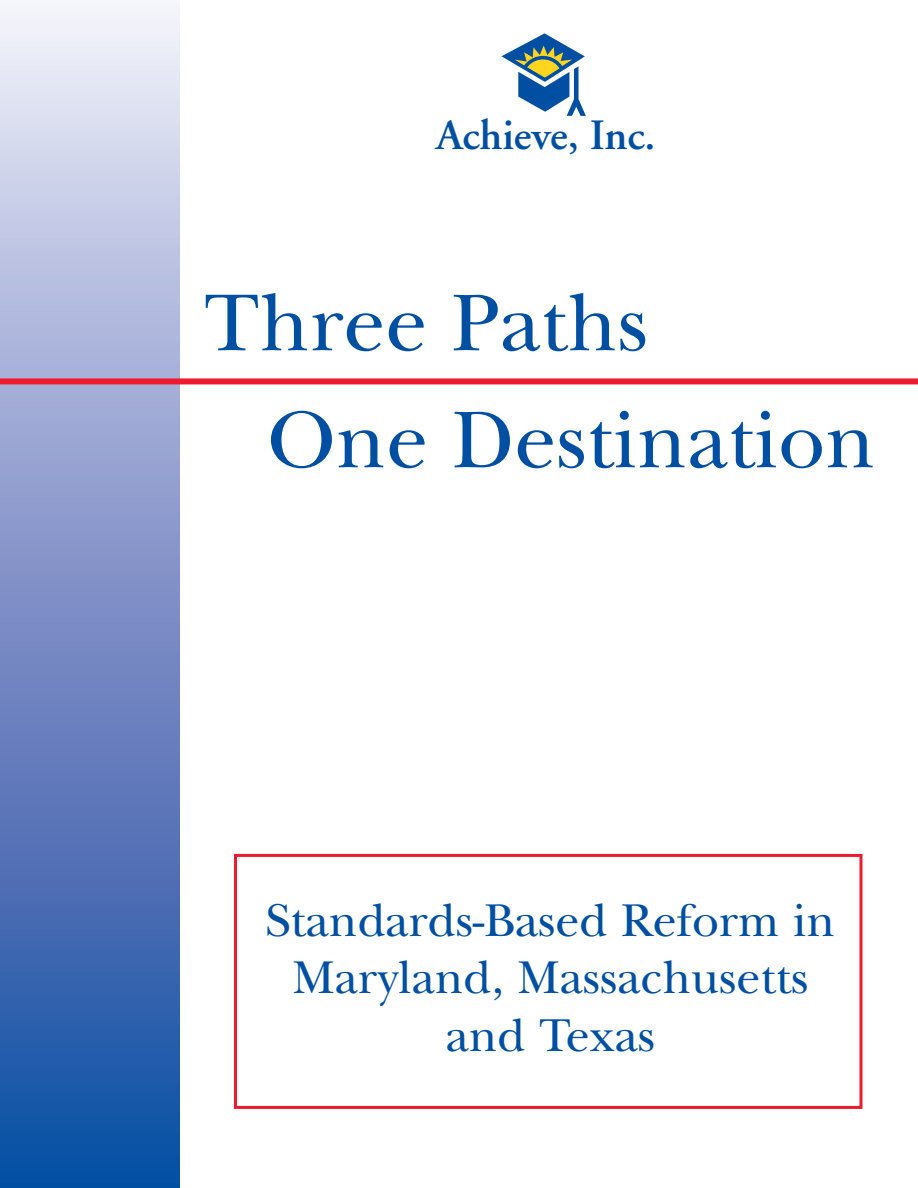
<style>
.page{position:relative;width:918px;height:1188px;background:#fff}
.page>*{position:absolute;margin:0;border:0;box-sizing:border-box;transform-origin:0 0}
.t1{font:84px "New Baskerville";color:#004fa3}
.t2{font:48px/57.6px "New Baskerville";color:#004fa3;text-align:center}
.t3{font:600 43.2px "Adobe Garamond";color:#004fa3}
</style>
<div class="page">
<div style="left:234px;top:854px;width:628px;height:255px;border:3px solid #ed1b2d"></div>
<div style="left:0;top:0;width:179px;height:1188px;background:linear-gradient(to bottom,#f3e9f6,#0d449e)"></div>
<div style="left:0;top:378px;width:918px;height:6px;background:#ed1b2d"></div>
<svg style="left:501px;top:33px;width:85px;height:83px"></svg>
<p class="t3" style="left:436px;top:118px;width:221px">Achieve, Inc.</p>
<h1 class="t1" style="left:204px;top:293px;width:445px">Three Paths</h1>
<h1 class="t1" style="left:267px;top:410px;width:610px">One Destination</h1>
<p class="t2" style="left:266px;top:897px;width:571px">Standards-Based Reform in<br>Maryland, Massachusetts and Texas</p>
</div>
